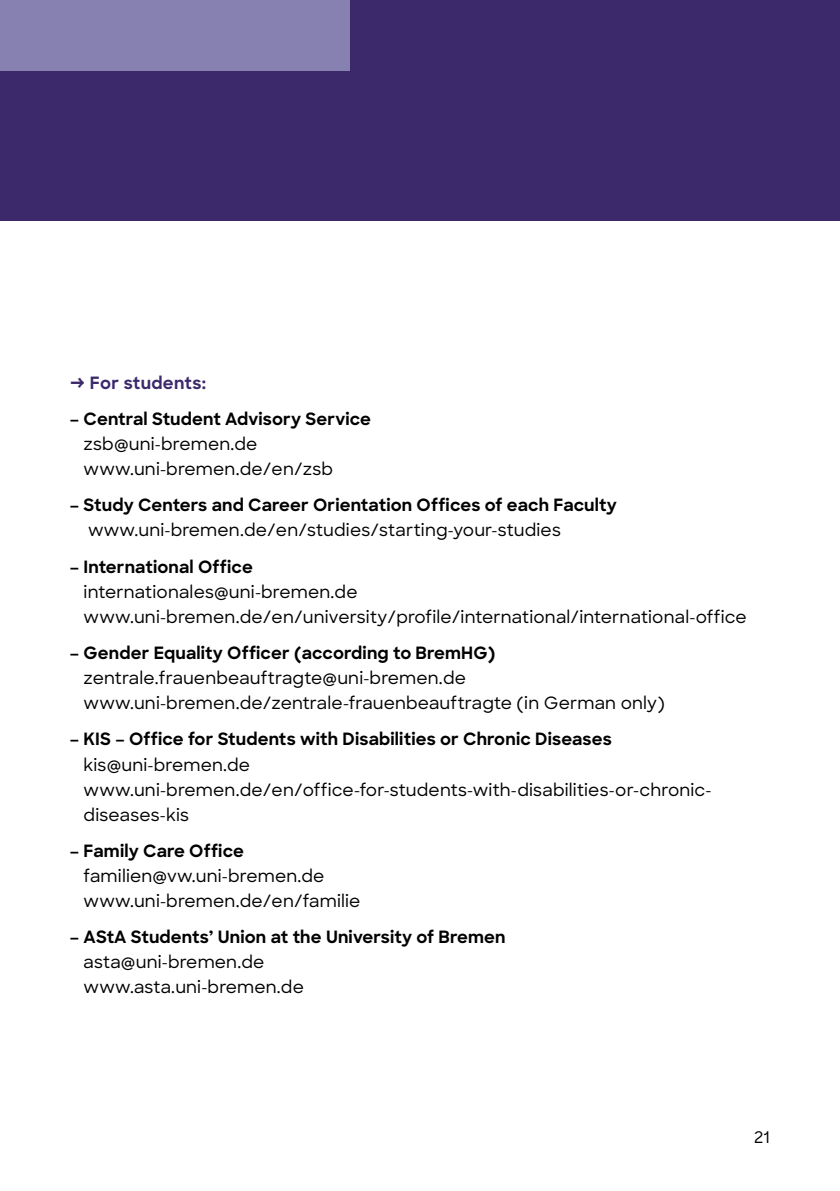
<style>
.page{position:relative;width:840px;height:1191px;background:#fff}
.page>*{position:absolute;margin:0;border:0;box-sizing:border-box;transform-origin:0 0}
.t1{font:500 17px/25px "Sharp Sans";letter-spacing:.01em;color:#000}
.t2{font:700 17px "Sharp Sans";letter-spacing:.01em;color:#000}
.t3{font:700 17px "Sharp Sans";letter-spacing:.02em;color:#3b296b}
.t4{font:500 16px "Sharp Sans";color:#000}
</style>
<div class="page">
<div style="left:0;top:0;width:839px;height:220px;background:#3b296b"></div>
<div style="left:0;top:0;width:350px;height:70px;background:#8681b1"></div>
<p class="t3" style="left:70px;top:370px;width:138px">→ For students:</p>
<p class="t2" style="left:70px;top:406px;width:302px">– Central Student Advisory Service</p>
<p class="t1" style="left:84px;top:430px;width:251px">zsb@uni-bremen.de www.uni-bremen.de/en/zsb</p>
<p class="t2" style="left:70px;top:492px;width:548px">– Study Centers and Career Orientation Offices of each Faculty</p>
<p class="t1" style="left:88px;top:517px;width:474px">www.uni-bremen.de/en/studies/starting-your-studies</p>
<p class="t2" style="left:70px;top:554px;width:184px">– International Office</p>
<p class="t1" style="left:84px;top:578px;width:664px">internationales@uni-bremen.de www.uni-bremen.de/en/university/profile/international/international-office</p>
<p class="t2" style="left:70px;top:640px;width:426px">– Gender Equality Officer (according to BremHG)</p>
<p class="t1" style="left:84px;top:664px;width:582px">zentrale.frauenbeauftragte@uni-bremen.de www.uni-bremen.de/zentrale-frauenbeauftragte (in German only)</p>
<p class="t2" style="left:70px;top:726px;width:543px">– KIS – Office for Students with Disabilities or Chronic Diseases</p>
<p class="t1" style="left:84px;top:751px;width:629px">kis@uni-bremen.de www.uni-bremen.de/en/office-for-students-with-disabilities-or-chronic&shy;diseases-kis</p>
<p class="t2" style="left:70px;top:838px;width:175px">– Family Care Office</p>
<p class="t1" style="left:84px;top:862px;width:278px">familien@vw.uni-bremen.de www.uni-bremen.de/en/familie</p>
<p class="t2" style="left:70px;top:924px;width:437px">– AStA Students’ Union at the University of Bremen</p>
<p class="t1" style="left:84px;top:949px;width:222px">asta@uni-bremen.de www.asta.uni-bremen.de</p>
<p class="t4" style="left:753px;top:1125px;width:17px">21</p>
</div>
